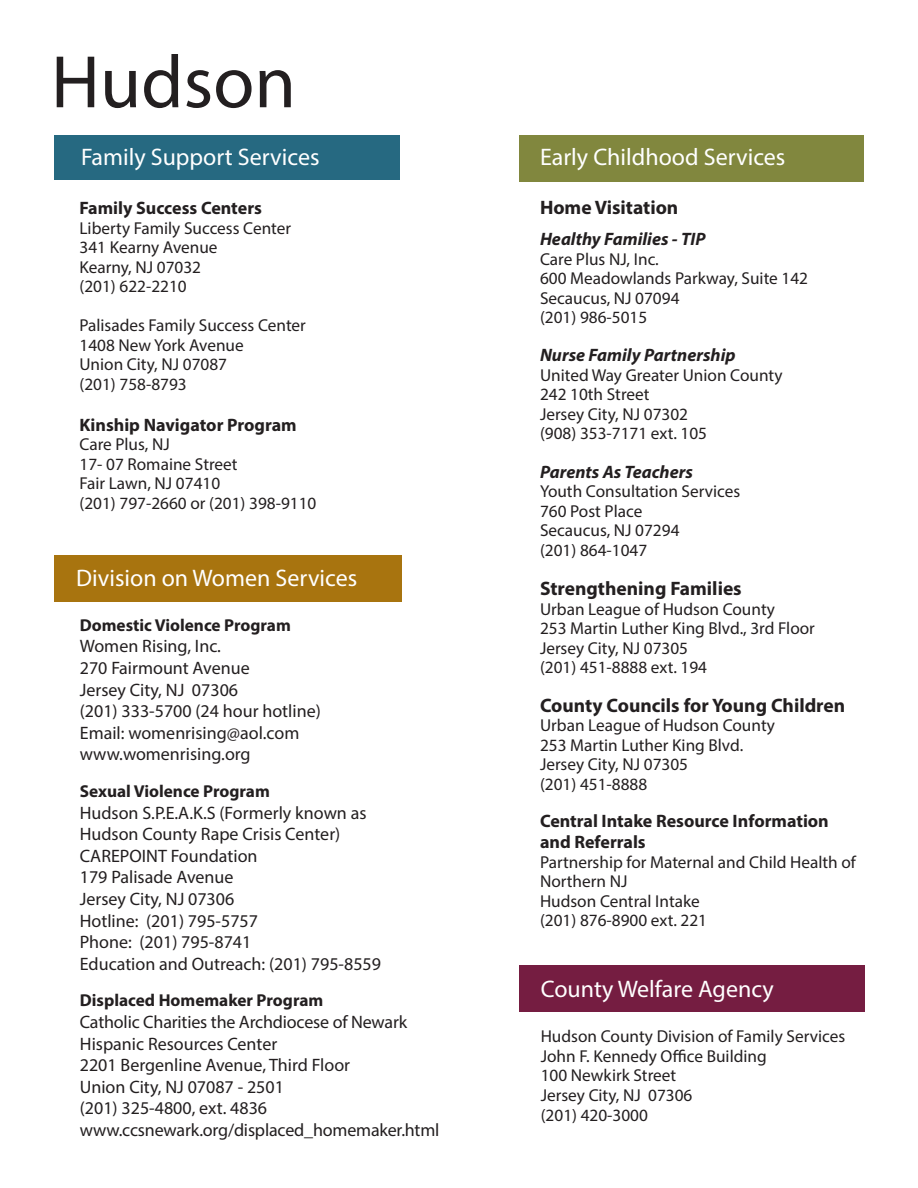
<style>
.page{position:relative;width:918px;height:1188px;background:#fff}
.page>*{position:absolute;margin:0;border:0;box-sizing:border-box;transform-origin:0 0}
.t1{font:75px "Myriad Pro";color:#231f20}
.t2{font:24px "Myriad Pro";color:#fff}
.t3{font:700 19.5px "Myriad Pro";color:#231f20}
.t4{font:18px/21.6px "Myriad Pro";color:#231f20}
.t5{font:700 18px/21px "Myriad Pro";color:#231f20}
.t6{font:italic 700 18px "Myriad Pro";color:#231f20}
.t7{font:17.25px/19.5px "Myriad Pro";color:#231f20}
.t8{font:700 17.25px "Myriad Pro";color:#231f20}
</style>
<div class="page">
<div style="left:519px;top:965px;width:346px;height:47px;background:#751d41"></div>
<div style="left:519px;top:135px;width:345px;height:47px;background:#81873e"></div>
<div style="left:54px;top:135px;width:345px;height:45px;background:#266981"></div>
<div style="left:54px;top:555px;width:347px;height:46px;background:#a8740f"></div>
<h1 class="t1" style="left:51px;top:36px;width:247px">Hudson</h1>
<h2 class="t2" style="left:81px;top:143px;width:240px">Family Support Services</h2>
<p class="t5" style="left:80px;top:197px;width:184px">Family Success Centers</p>
<p class="t7" style="left:80px;top:218px;width:213px">Liberty Family Success Center<br>341 Kearny Avenue<br>Kearny, NJ 07032<br>(201) 622-2210</p>
<p class="t7" style="left:80px;top:315px;width:228px">Palisades Family Success Center<br>1408 New York Avenue<br>Union City, NJ 07087<br>(201) 758-8793</p>
<p class="t5" style="left:80px;top:414px;width:219px">Kinship Navigator Program</p>
<p class="t7" style="left:80px;top:434px;width:238px">Care Plus, NJ<br>17- 07 Romaine Street<br>Fair Lawn, NJ 07410<br>(201) 797-2660 or (201) 398-9110</p>
<h2 class="t2" style="left:76px;top:563px;width:283px">Division on Women Services</h2>
<p class="t8" style="left:80px;top:614px;width:213px">Domestic Violence Program</p>
<p class="t4" style="left:80px;top:635px;width:243px">Women Rising, Inc.<br>270 Fairmount Avenue<br>Jersey City, NJ 07306<br>(201) 333-5700 (24 hour hotline)<br>Email: womenrising@aol.com www.womenrising.org</p>
<p class="t8" style="left:80px;top:780px;width:192px">Sexual Violence Program</p>
<p class="t4" style="left:80px;top:802px;width:303px">Hudson S.P.E.A.K.S (Formerly known as<br>Hudson County Rape Crisis Center)<br>CAREPOINT Foundation<br>179 Palisade Avenue<br>Jersey City, NJ 07306<br>Hotline: (201) 795-5757<br>Phone: (201) 795-8741<br>Education and Outreach: (201) 795-8559</p>
<p class="t8" style="left:80px;top:989px;width:245px">Displaced Homemaker Program</p>
<p class="t4" style="left:80px;top:1011px;width:361px">Catholic Charities the Archdiocese of Newark Hispanic Resources Center<br>2201 Bergenline Avenue, Third Floor<br>Union City, NJ 07087 - 2501<br>(201) 325-4800, ext. 4836 www.ccsnewark.org/displaced_homemaker.html</p>
<h2 class="t2" style="left:540px;top:142px;width:247px">Early Childhood Services</h2>
<p class="t3" style="left:540px;top:195px;width:140px">Home Visitation</p>
<p class="t6" style="left:540px;top:228px;width:167px">Healthy Families - TIP</p>
<p class="t7" style="left:540px;top:249px;width:270px">Care Plus NJ, Inc.<br>600 Meadowlands Parkway, Suite 142<br>Secaucus, NJ 07094<br>(201) 986-5015</p>
<p class="t6" style="left:540px;top:344px;width:197px">Nurse Family Partnership</p>
<p class="t7" style="left:540px;top:365px;width:244px">United Way Greater Union County<br>242 10th Street<br>Jersey City, NJ 07302<br>(908) 353-7171 ext. 105</p>
<p class="t6" style="left:540px;top:460px;width:154px">Parents As Teachers</p>
<p class="t7" style="left:540px;top:481px;width:202px">Youth Consultation Services<br>760 Post Place<br>Secaucus, NJ 07294<br>(201) 864-1047</p>
<p class="t3" style="left:540px;top:576px;width:203px">Strengthening Families</p>
<p class="t7" style="left:540px;top:599px;width:276px">Urban League of Hudson County<br>253 Martin Luther King Blvd., 3rd Floor<br>Jersey City, NJ 07305<br>(201) 451-8888 ext. 194</p>
<p class="t3" style="left:540px;top:692px;width:307px">County Councils for Young Children</p>
<p class="t7" style="left:540px;top:715px;width:236px">Urban League of Hudson County<br>253 Martin Luther King Blvd.<br>Jersey City, NJ 07305<br>(201) 451-8888</p>
<p class="t5" style="left:540px;top:810px;width:290px">Central Intake Resource Information and Referrals</p>
<p class="t7" style="left:540px;top:852px;width:318px">Partnership for Maternal and Child Health of<br>Northern NJ<br>Hudson Central Intake<br>(201) 876-8900 ext. 221</p>
<h2 class="t2" style="left:541px;top:974px;width:235px">County Welfare Agency</h2>
<p class="t7" style="left:541px;top:1026px;width:306px">Hudson County Division of Family Services<br>John F. Kennedy Office Building<br>100 Newkirk Street<br>Jersey City, NJ 07306<br>(201) 420-3000</p>
</div>
